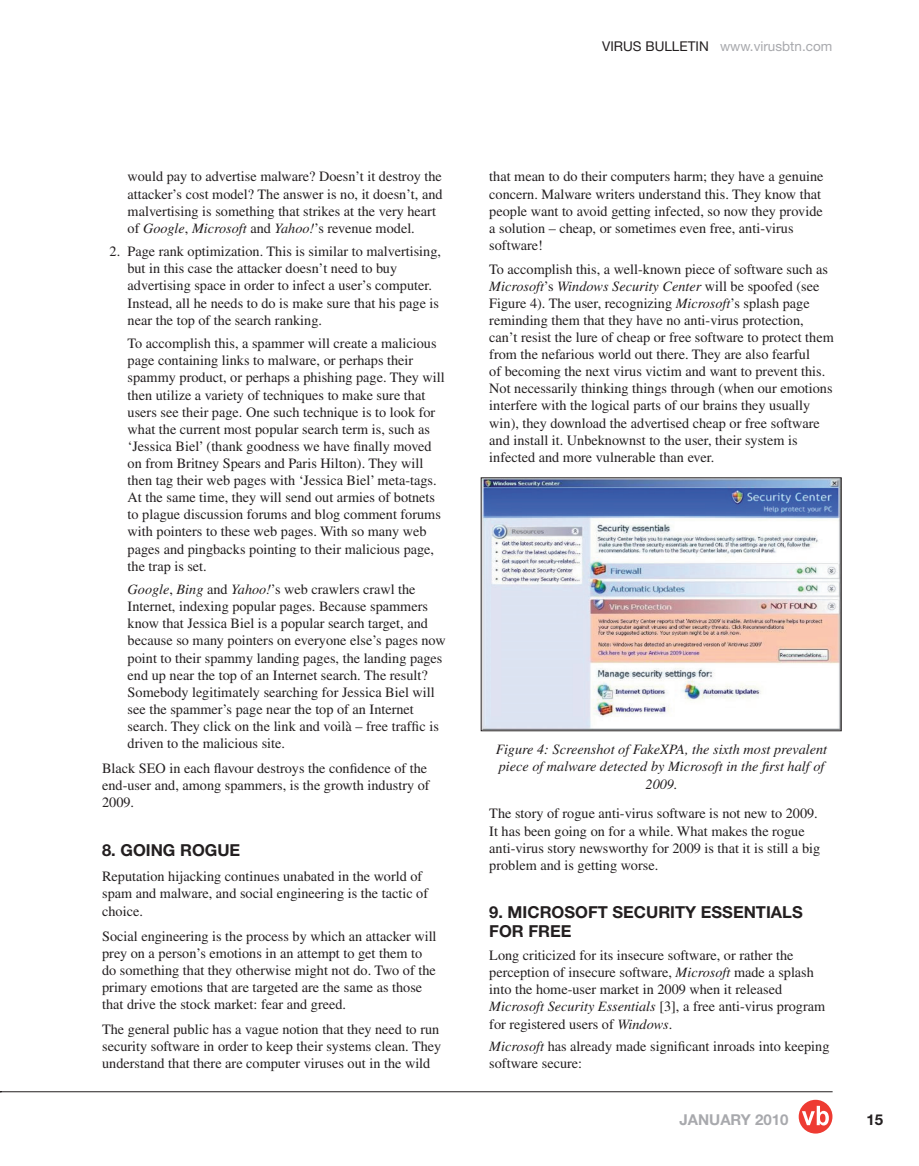
<style>
.page{position:relative;width:919px;height:1166px;background:#fff}
.page>*{position:absolute;margin:0;border:0;box-sizing:border-box;transform-origin:0 0}
.t1{font:700 16.5px/19.8px "Helvetica Neue";color:#231f20}
.t2{font:700 15px "Helvetica Neue";color:#a8a9ad}
.t3{font:700 15px "Helvetica Neue";color:#231f20}
.t4{font:14.25px/17.1px "Times";color:#231f20}
.t5{font:italic 14.25px/17.1px "Times";color:#231f20;text-align:center}
.t6{font:13.5px "Helvetica Neue";color:#a8a9ad}
.s1{color:#231f20}
.s2{font-style:italic}
</style>
<div class="page">
<hr style="left:0;top:1091px;width:832px;height:1px;background:#231f20">
<svg style="left:798px;top:1099px;width:34px;height:34px"></svg>
<svg style="left:801px;top:1105px;width:27px;height:20px"></svg>
<img style="left:483px;top:479px;width:356px;height:250px">
<p class="t6" style="left:602px;top:41px;width:231px"><span class="s1">VIRUS BULLETIN</span> www.virusbtn.com</p>
<p class="t4" style="left:128px;top:169px;width:316px">would pay to advertise malware? Doesn’t it destroy the attacker’s cost model? The answer is no, it doesn’t, and malvertising is something that strikes at the very heart of <span class="s2">Google</span>, <span class="s2">Microsoft</span> and <span class="s2">Yahoo!</span>’s revenue model.</p>
<p class="t4" style="left:128px;top:244px;width:315px;text-indent:-18px">2. Page rank optimization. This is similar to malvertising, but in this case the attacker doesn’t need to buy advertising space in order to infect a user’s computer.<br>Instead, all he needs to do is make sure that his page is near the top of the search ranking.</p>
<p class="t4" style="left:128px;top:336px;width:318px">To accomplish this, a spammer will create a malicious page containing links to malware, or perhaps their spammy product, or perhaps a phishing page. They will then utilize a variety of techniques to make sure that users see their page. One such technique is to look for what the current most popular search term is, such as ‘Jessica Biel’ (thank goodness we have finally moved on from Britney Spears and Paris Hilton). They will then tag their web pages with ‘Jessica Biel’ meta-tags.<br>At the same time, they will send out armies of botnets to plague discussion forums and blog comment forums with pointers to these web pages. With so many web pages and pingbacks pointing to their malicious page, the trap is set.</p>
<p class="t4" style="left:128px;top:582px;width:319px"><span class="s2">Google</span>, <span class="s2">Bing</span> and <span class="s2">Yahoo!</span>’s web crawlers crawl the Internet, indexing popular pages. Because spammers know that Jessica Biel is a popular search target, and because so many pointers on everyone else’s pages now point to their spammy landing pages, the landing pages end up near the top of an Internet search. The result?<br>Somebody legitimately searching for Jessica Biel will see the spammer’s page near the top of an Internet search. They click on the link and voilà – free traffic is driven to the malicious site.</p>
<p class="t4" style="left:102px;top:761px;width:329px">Black SEO in each flavour destroys the confidence of the end-user and, among spammers, is the growth industry of<br>2009.</p>
<p class="t1" style="left:102px;top:841px;width:140px">8. GOING ROGUE</p>
<p class="t4" style="left:102px;top:869px;width:327px">Reputation hijacking continues unabated in the world of spam and malware, and social engineering is the tactic of choice.</p>
<p class="t4" style="left:102px;top:928px;width:336px">Social engineering is the process by which an attacker will prey on a person’s emotions in an attempt to get them to do something that they otherwise might not do. Two of the primary emotions that are targeted are the same as those that drive the stock market: fear and greed.</p>
<p class="t4" style="left:102px;top:1021px;width:340px">The general public has a vague notion that they need to run security software in order to keep their systems clean. They understand that there are computer viruses out in the wild</p>
<p class="t4" style="left:489px;top:169px;width:336px">that mean to do their computers harm; they have a genuine concern. Malware writers understand this. They know that people want to avoid getting infected, so now they provide a solution – cheap, or sometimes even free, anti-virus software!</p>
<p class="t4" style="left:489px;top:261px;width:346px">To accomplish this, a well-known piece of software such as <span class="s2">Microsoft</span>’s <span class="s2">Windows Security Center</span> will be spoofed (see Figure 4). The user, recognizing <span class="s2">Microsoft</span>’s splash page reminding them that they have no anti-virus protection, can’t resist the lure of cheap or free software to protect them from the nefarious world out there. They are also fearful<br>of becoming the next virus victim and want to prevent this.<br>Not necessarily thinking things through (when our emotions interfere with the logical parts of our brains they usually win), they download the advertised cheap or free software and install it. Unbeknownst to the user, their system is infected and more vulnerable than ever.</p>
<p class="t5" style="left:496px;top:742px;width:333px">Figure 4: Screenshot of FakeXPA, the sixth most prevalent piece of malware detected by Microsoft in the first half of<br>2009.</p>
<p class="t4" style="left:489px;top:806px;width:332px">The story of rogue anti-virus software is not new to 2009.<br>It has been going on for a while. What makes the rogue anti-virus story newsworthy for 2009 is that it is still a big problem and is getting worse.</p>
<p class="t1" style="left:489px;top:903px;width:315px">9. MICROSOFT SECURITY ESSENTIALS<br>FOR FREE</p>
<p class="t4" style="left:489px;top:947px;width:337px">Long criticized for its insecure software, or rather the perception of insecure software, <span class="s2">Microsoft</span> made a splash into the home-user market in 2009 when it released <span class="s2">Microsoft Security Essentials</span> [3], a free anti-virus program for registered users of <span class="s2">Windows</span>.</p>
<p class="t4" style="left:489px;top:1038px;width:341px"><span class="s2">Microsoft</span> has already made significant inroads into keeping software secure:</p>
<p class="t2" style="left:679px;top:1113px;width:110px">JANUARY 2010</p>
<p class="t3" style="left:866px;top:1114px;width:18px">15</p>
</div>
